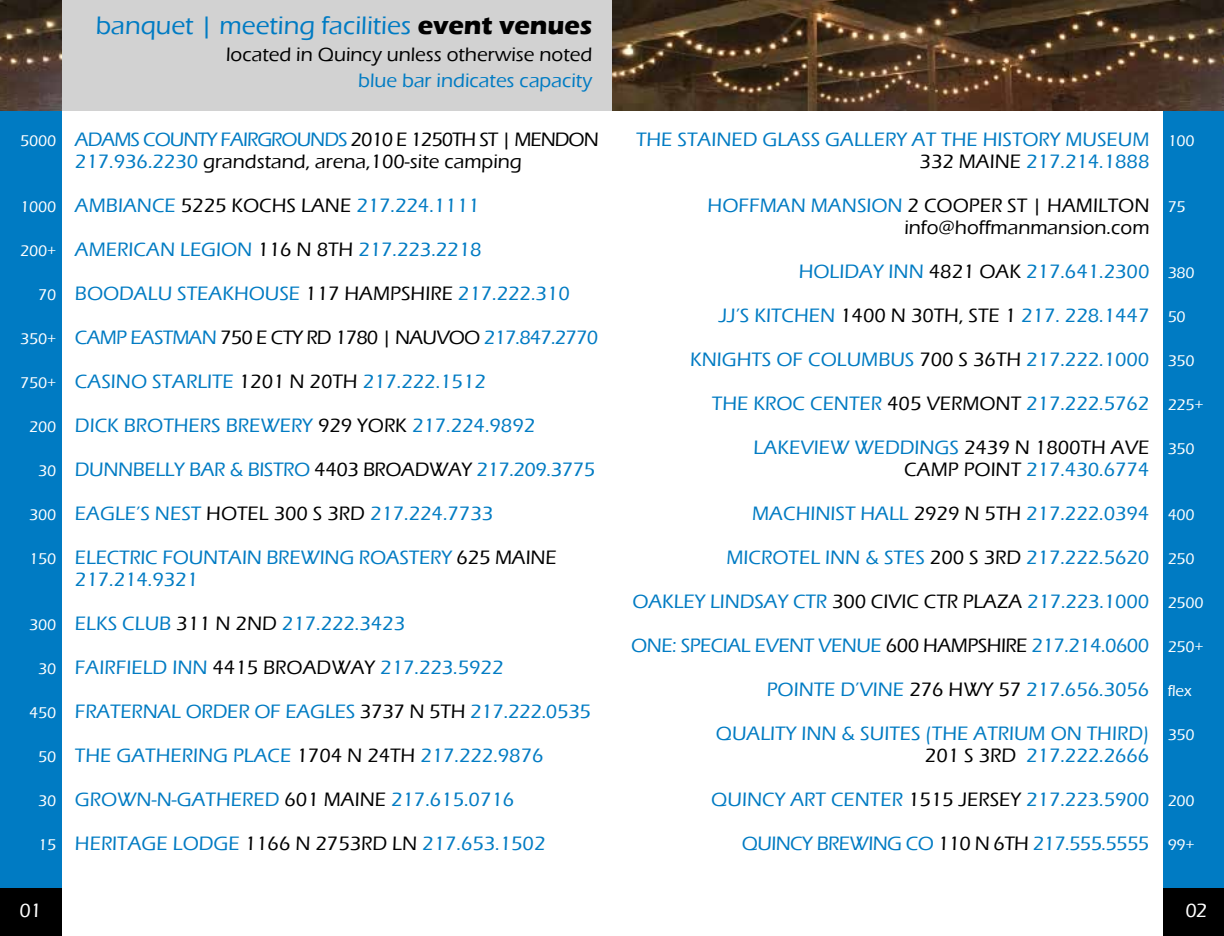
<style>
.page{position:relative;width:1224px;height:936px;background:#fff}
.page>*{position:absolute;margin:0;border:0;box-sizing:border-box;transform-origin:0 0}
.t1{font:500 26px "Eras ITC";color:#007bc3}
.t2{font:500 22px "Eras ITC";color:#fff}
.t3{font:500 20px/22px "Eras ITC";color:#007bc3;text-align:right}
.t4{font:500 20px/22px "Eras ITC";color:#000;text-align:right}
.t5{font:500 20px/22px "Eras ITC";letter-spacing:-.05em;color:#000}
.t6{font:500 20px "Eras ITC";letter-spacing:-.025em;color:#007bc3}
.t7{font:500 20px "Eras ITC";letter-spacing:-.04em;color:#007bc3}
.t8{font:500 20px "Eras ITC";letter-spacing:-.02em;color:#007bc3}
.t9{font:500 20px "Eras ITC";letter-spacing:-.03em;color:#007bc3}
.t10{font:500 20px "Eras ITC";color:#fff}
.t11{font:500 16px "Eras ITC";letter-spacing:-.01em;color:#fff}
.s1{font-weight:700;color:#000}
.s2{color:#007bc3}
.s3{color:#000}
</style>
<div class="page">
<div style="left:0;top:0;width:632px;height:111px;background:#d2d2d2"></div>
<div style="left:0;top:111px;width:62px;height:825px;background:#007bc3"></div>
<div style="left:0;top:888px;width:62px;height:48px;background:#000"></div>
<div style="left:1164px;top:0;width:60px;height:936px;background:#007bc3"></div>
<img style="left:612px;top:0;width:612px;height:111px">
<img style="left:0;top:0;width:61px;height:111px">
<div style="left:1164px;top:888px;width:60px;height:48px;background:#000"></div>
<p class="t11" style="left:20px;top:134px;width:38px">5000</p>
<p class="t11" style="left:20px;top:200px;width:38px">1000</p>
<p class="t11" style="left:20px;top:244px;width:38px">200+</p>
<p class="t11" style="left:38px;top:288px;width:20px">70</p>
<p class="t11" style="left:20px;top:332px;width:38px">350+</p>
<p class="t11" style="left:20px;top:376px;width:38px">750+</p>
<p class="t11" style="left:29px;top:420px;width:29px">200</p>
<p class="t11" style="left:38px;top:464px;width:20px">30</p>
<p class="t11" style="left:29px;top:508px;width:29px">300</p>
<p class="t11" style="left:29px;top:552px;width:29px">150</p>
<p class="t11" style="left:29px;top:618px;width:29px">300</p>
<p class="t11" style="left:38px;top:662px;width:20px">30</p>
<p class="t11" style="left:29px;top:706px;width:29px">450</p>
<p class="t11" style="left:38px;top:750px;width:20px">50</p>
<p class="t11" style="left:38px;top:794px;width:20px">30</p>
<p class="t11" style="left:38px;top:838px;width:20px">15</p>
<h1 class="t1" style="left:96px;top:15px;width:498px">banquet | meeting facilities <span class="s1">event venues</span></h1>
<p class="t4" style="left:226px;top:45px;width:368px">located in Quincy unless otherwise noted</p>
<p class="t3" style="left:358px;top:71px;width:235px">blue bar indicates capacity</p>
<p class="t5" style="left:75px;top:130px;width:525px"><span class="s2">ADAMS COUNTY FAIRGROUNDS</span> 2010 E 1250TH ST | MENDON<br><span class="s2">217.936.2230</span> grandstand, arena,100-site camping</p>
<p class="t3" style="left:75px;top:196px;width:406px">AMBIANCE <span class="s3">5225 KOCHS LANE</span> 217.224.1111</p>
<p class="t3" style="left:75px;top:240px;width:408px">AMERICAN LEGION <span class="s3">116 N 8TH</span> 217.223.2218</p>
<p class="t3" style="left:75px;top:284px;width:496px">BOODALU STEAKHOUSE <span class="s3">117 HAMPSHIRE</span> 217.222.310</p>
<p class="t7" style="left:75px;top:329px;width:525px">CAMP EASTMAN <span class="s3">750 E CTY RD 1780 | NAUVOO</span> 217.847.2770</p>
<p class="t3" style="left:75px;top:372px;width:412px">CASINO STARLITE <span class="s3">1201 N 20TH</span> 217.222.1512</p>
<p class="t3" style="left:75px;top:416px;width:462px">DICK BROTHERS BREWERY <span class="s3">929 YORK</span> 217.224.9892</p>
<p class="t8" style="left:75px;top:461px;width:522px">DUNNBELLY BAR &amp; BISTRO <span class="s3">4403 BROADWAY</span> 217.209.3775</p>
<p class="t3" style="left:75px;top:504px;width:420px">EAGLE’S NEST <span class="s3">HOTEL 300 S 3RD</span> 217.224.7733</p>
<p class="t3" style="left:75px;top:548px;width:483px;text-align:left">ELECTRIC FOUNTAIN BREWING ROASTERY <span class="s3">625 MAINE<br></span>217.214.9321</p>
<p class="t3" style="left:75px;top:614px;width:332px">ELKS CLUB <span class="s3">311 N 2ND</span> 217.222.3423</p>
<p class="t3" style="left:75px;top:658px;width:430px">FAIRFIELD INN <span class="s3">4415 BROADWAY</span> 217.223.5922</p>
<p class="t3" style="left:75px;top:702px;width:518px">FRATERNAL ORDER OF EAGLES <span class="s3">3737 N 5TH</span> 217.222.0535</p>
<p class="t3" style="left:75px;top:746px;width:470px">THE GATHERING PLACE <span class="s3">1704 N 24TH</span> 217.222.9876</p>
<p class="t3" style="left:75px;top:790px;width:441px">GROWN-N-GATHERED <span class="s3">601 MAINE</span> 217.615.0716</p>
<p class="t3" style="left:75px;top:834px;width:472px">HERITAGE LODGE <span class="s3">1166 N 2753RD LN</span> 217.653.1502</p>
<p class="t3" style="left:636px;top:130px;width:515px">THE STAINED GLASS GALLERY AT THE HISTORY MUSEUM<br><span class="s3">332 MAINE</span> 217.214.1888</p>
<p class="t4" style="left:708px;top:196px;width:443px"><span class="s2">HOFFMAN MANSION</span> 2 COOPER ST | HAMILTON info@hoffmanmansion.com</p>
<p class="t3" style="left:799px;top:262px;width:352px">HOLIDAY INN <span class="s3">4821 OAK</span> 217.641.2300</p>
<p class="t3" style="left:719px;top:306px;width:432px">JJ’S KITCHEN <span class="s3">1400 N 30TH, STE 1</span> 217. 228.1447</p>
<p class="t3" style="left:690px;top:350px;width:461px">KNIGHTS OF COLUMBUS <span class="s3">700 S 36TH</span> 217.222.1000</p>
<p class="t3" style="left:712px;top:394px;width:439px">THE KROC CENTER <span class="s3">405 VERMONT</span> 217.222.5762</p>
<p class="t3" style="left:754px;top:438px;width:397px">LAKEVIEW WEDDINGS <span class="s3">2439 N 1800TH AVE<br>CAMP POINT</span> 217.430.6774</p>
<p class="t3" style="left:752px;top:504px;width:399px">MACHINIST HALL <span class="s3">2929 N 5TH</span> 217.222.0394</p>
<p class="t3" style="left:727px;top:548px;width:424px">MICROTEL INN &amp; STES <span class="s3">200 S 3RD</span> 217.222.5620</p>
<p class="t3" style="left:632px;top:592px;width:518px">OAKLEY LINDSAY CTR <span class="s3">300 CIVIC CTR PLAZA</span> 217.223.1000</p>
<p class="t6" style="left:631px;top:637px;width:520px">ONE: SPECIAL EVENT VENUE <span class="s3">600 HAMPSHIRE</span> 217.214.0600</p>
<p class="t3" style="left:767px;top:680px;width:384px">POINTE D’VINE <span class="s3">276 HWY 57</span> 217.656.3056</p>
<p class="t3" style="left:716px;top:724px;width:435px">QUALITY INN &amp; SUITES (THE ATRIUM ON THIRD)<br><span class="s3">201 S 3RD</span> 217.222.2666</p>
<p class="t3" style="left:711px;top:790px;width:440px">QUINCY ART CENTER <span class="s3">1515 JERSEY</span> 217.223.5900</p>
<p class="t9" style="left:742px;top:835px;width:409px">QUINCY BREWING CO <span class="s3">110 N 6TH</span> 217.555.5555</p>
<p class="t11" style="left:1168px;top:134px;width:29px">100</p>
<p class="t11" style="left:1168px;top:200px;width:20px">75</p>
<p class="t11" style="left:1168px;top:266px;width:29px">380</p>
<p class="t11" style="left:1168px;top:310px;width:20px">50</p>
<p class="t11" style="left:1168px;top:354px;width:29px">350</p>
<p class="t11" style="left:1168px;top:398px;width:38px">225+</p>
<p class="t11" style="left:1168px;top:442px;width:29px">350</p>
<p class="t11" style="left:1168px;top:508px;width:29px">400</p>
<p class="t11" style="left:1168px;top:552px;width:29px">250</p>
<p class="t11" style="left:1168px;top:596px;width:38px">2500</p>
<p class="t11" style="left:1168px;top:640px;width:38px">250+</p>
<p class="t11" style="left:1168px;top:684px;width:26px">flex</p>
<p class="t11" style="left:1168px;top:728px;width:29px">350</p>
<p class="t11" style="left:1168px;top:794px;width:29px">200</p>
<p class="t11" style="left:1168px;top:838px;width:29px">99+</p>
<p class="t10" style="left:20px;top:902px;width:23px">01</p>
<p class="t2" style="left:1180px;top:902px;width:26px">02</p>
<p class="t10" style="left:1185px;top:902px;width:23px">02</p>
</div>
